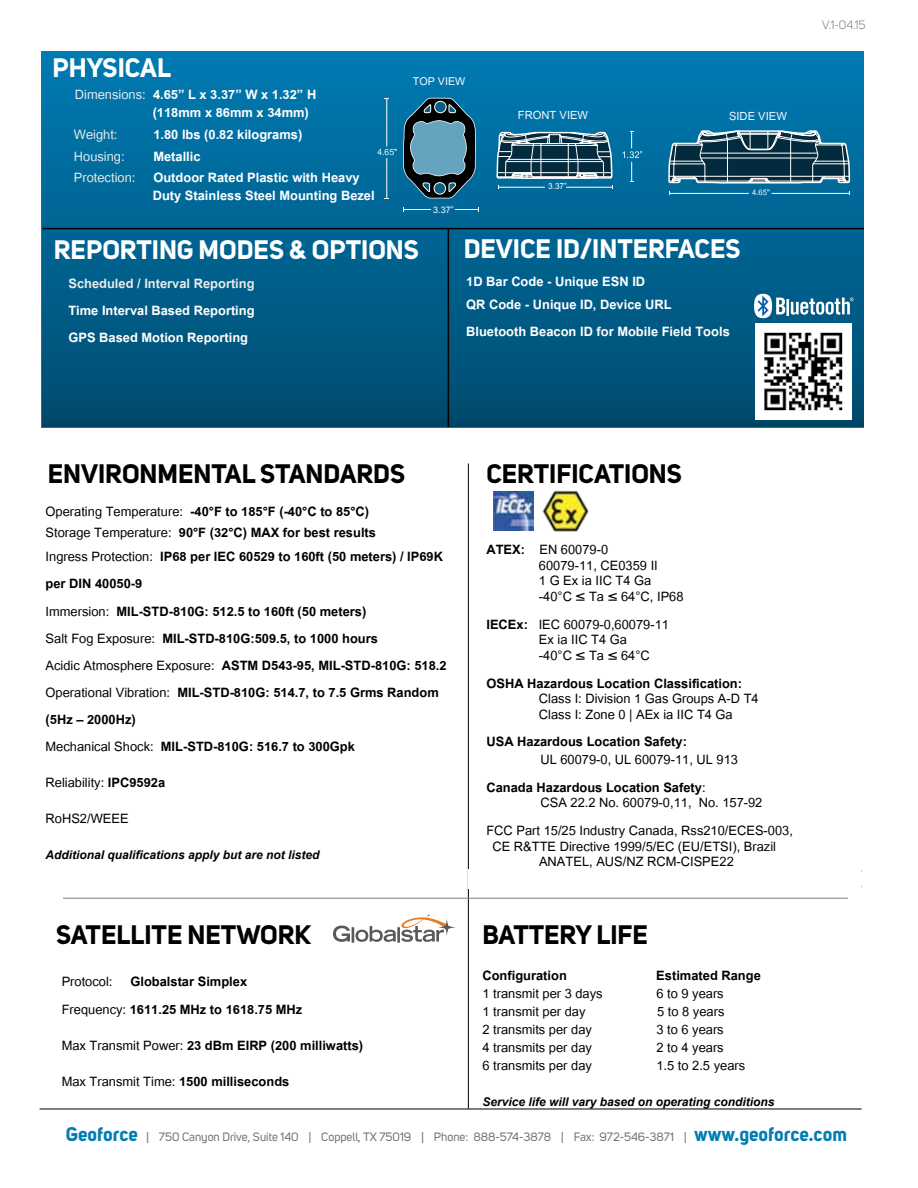
<style>
.page{position:relative;width:918px;height:1188px;background:#fff}
.page>*{position:absolute;margin:0;border:0;box-sizing:border-box;transform-origin:0 0}
.t1{font:700 26.4px "Uni Sans";color:#000}
.t2{font:700 26.4px "Uni Sans";color:#fff}
.t3{font:700 18px/27px "Utsaah";color:#000}
.t4{font:18px/15.6px "Utsaah";color:#000}
.t5{font:700 18px/18px "Utsaah";color:#fff}
.t6{font:700 18px "Utsaah";color:#eaeaea}
.t7{font:18px "Utsaah";color:#eaeaea}
.t8{font:15.6px "Utsaah";color:#f7f7ff}
.t9{font:15px "Utsaah";color:#f7f7ff}
.t10{font:12px "Uni Sans";color:#717171}
.t11{font:italic 700 12px "Arial";color:#000}
.t12{font:12px "Uni Sans";color:#7d7e81}
.t13{font:12px "Utsaah";color:#f7f7ff}
.t14{font:10.8px "Utsaah";color:#f7f7ff}
.t15{font:9px "Arial";color:#fff}
.t16{font:8.25px "Arial";color:#fff}
.s1{font-weight:400;color:#eaeaea}
.s2{font-weight:400}
.s3{font-weight:700}
.s4{font-weight:700;font-size:19.5px;color:#007cb4}
</style>
<div class="page">
<svg style="left:333px;top:914px;width:122px;height:29px"></svg>
<hr style="left:468px;top:463px;width:1px;height:646px;background:#000">
<img style="left:494px;top:491px;width:39px;height:39px">
<img style="left:542px;top:490px;width:47px;height:42px">
<div style="left:42px;top:51px;width:822px;height:376px;background:linear-gradient(to bottom,#007bb3,#014b6e)"></div>
<hr style="left:448px;top:229px;width:1px;height:198px;background:#000">
<hr style="left:42px;top:228px;width:822px;height:1px;background:#000">
<svg style="left:851px;top:298px;width:3px;height:17px"></svg>
<img style="left:755px;top:335px;width:96px;height:84px">
<svg style="left:622px;top:132px;width:20px;height:50px"></svg>
<svg style="left:668px;top:70px;width:183px;height:265px"></svg>
<svg style="left:403px;top:98px;width:73px;height:100px"></svg>
<svg style="left:455px;top:207px;width:24px;height:5px"></svg>
<svg style="left:403px;top:207px;width:28px;height:5px"></svg>
<hr style="left:386px;top:99px;width:1px;height:47px;background:#fff">
<hr style="left:386px;top:158px;width:1px;height:40px;background:#fff">
<svg style="left:496px;top:131px;width:117px;height:197px"></svg>
<hr style="left:499px;top:187px;width:46px;height:1px;background:#fff">
<hr style="left:566px;top:187px;width:46px;height:1px;background:#fff">
<svg style="left:668px;top:130px;width:182px;height:71px"></svg>
<hr style="left:670px;top:193px;width:79px;height:1px;background:#fff">
<hr style="left:772px;top:193px;width:77px;height:1px;background:#fff">
<hr style="left:40px;top:1109px;width:822px;height:1px;background:#000">
<hr style="left:63px;top:898px;width:785px;height:1px;background:#7d7e81">
<h1 class="t2" style="left:52px;top:51px;width:120px">PHYSICAL</h1>
<p class="t5" style="left:153px;top:87px;width:165px;text-indent:-78px"><span class="s1">Dimensions:</span> 4.65” L x 3.37” W x 1.32” H (118mm x 86mm x 34mm)</p>
<p class="t7" style="left:74px;top:126px;width:45px">Weight:</p>
<p class="t5" style="left:153px;top:126px;width:151px">1.80 lbs (0.82 kilograms)</p>
<p class="t7" style="left:74px;top:148px;width:52px">Housing:</p>
<p class="t9" style="left:413px;top:74px;width:54px">TOP VIEW</p>
<p class="t8" style="left:518px;top:108px;width:72px">FRONT VIEW</p>
<p class="t8" style="left:729px;top:109px;width:59px">SIDE VIEW</p>
<p class="t13" style="left:377px;top:147px;width:21px">4.65"</p>
<p class="t5" style="left:74px;top:146px;width:287px;line-height:21.8px;text-indent:80px">Metallic<br><span class="s1">Protection:</span> Outdoor Rated Plastic with Heavy</p>
<p class="t5" style="left:153px;top:188px;width:224px">Duty Stainless Steel Mounting Bezel</p>
<h1 class="t2" style="left:54px;top:233px;width:366px">REPORTING MODES &amp; OPTIONS</h1>
<p class="t6" style="left:68px;top:275px;width:188px">Scheduled / Interval Reporting</p>
<p class="t5" style="left:68px;top:298px;width:188px;line-height:27px">Time Interval Based Reporting<br>GPS Based Motion Reporting</p>
<p class="t16" style="left:548px;top:181px;width:20px">3.37”</p>
<p class="t14" style="left:752px;top:187px;width:19px">4.65"</p>
<p class="t15" style="left:433px;top:204px;width:22px">3.37”</p>
<h1 class="t2" style="left:464px;top:232px;width:278px">DEVICE ID/INTERFACES</h1>
<p class="t5" style="left:466px;top:271px;width:207px;line-height:22.5px">1D Bar Code - Unique ESN ID<br>QR Code - Unique ID, Device URL</p>
<p class="t5" style="left:466px;top:323px;width:265px">Bluetooth Beacon ID for Mobile Field Tools</p>
<p class="t12" style="left:822px;top:18px;width:45px">V.1-04.15</p>
<h1 class="t1" style="left:48px;top:457px;width:359px">ENVIRONMENTAL STANDARDS</h1>
<p class="t3" style="left:46px;top:502px;width:332px;line-height:21px"><span class="s2">Operating Temperature:</span> -40°F to 185°F (-40°C to 85°C)<br><span class="s2">Storage Temperature:</span> 90°F (32°C) MAX for best results</p>
<p class="t3" style="left:46px;top:544px;width:403px"><span class="s2">Ingress Protection:</span> IP68 per IEC 60529 to 160ft (50 meters) / IP69K per DIN 40050-9<br><span class="s2">Immersion:</span> MIL-STD-810G: 512.5 to 160ft (50 meters)<br><span class="s2">Salt Fog Exposure:</span> MIL-STD-810G:509.5, to 1000 hours<br><span class="s2">Acidic Atmosphere Exposure:</span> ASTM D543-95, MIL-STD-810G: 518.2<br><span class="s2">Operational Vibration:</span> MIL-STD-810G: 514.7, to 7.5 Grms Random (5Hz – 2000Hz)<br><span class="s2">Mechanical Shock:</span> MIL-STD-810G: 516.7 to 300Gpk</p>
<p class="t4" style="left:46px;top:766px;width:121px;line-height:36px">Reliability: <span class="s3">IPC9592a<br></span>RoHS2/WEEE</p>
<p class="t11" style="left:46px;top:847px;width:276px">Additional qualifications apply but are not listed</p>
<h1 class="t1" style="left:56px;top:918px;width:257px">SATELLITE NETWORK</h1>
<p class="t3" style="left:62px;top:968px;width:242px;line-height:28.5px"><span class="s2">Protocol:</span> Globalstar Simplex<br><span class="s2">Frequency:</span> 1611.25 MHz to 1618.75 MHz</p>
<p class="t3" style="left:62px;top:1029px;width:303px;line-height:36px"><span class="s2">Max Transmit Power:</span> 23 dBm EIRP (200 milliwatts)<br><span class="s2">Max Transmit Time:</span> 1500 milliseconds</p>
<h1 class="t1" style="left:486px;top:458px;width:197px">CERTIFICATIONS</h1>
<p class="t4" style="left:539px;top:543px;width:146px;text-indent:-53px"><span class="s3">ATEX:</span> EN 60079-0<br>60079-11, CE0359 II<br>1 G Ex ia IIC T4 Ga -40°C ≤ Ta ≤ 64°C, IP68</p>
<p class="t4" style="left:539px;top:618px;width:132px;text-indent:-53px"><span class="s3">IECEx:</span> IEC 60079-0,60079-11<br>Ex ia IIC T4 Ga<br>-40°C ≤ Ta ≤ 64°C</p>
<p class="t3" style="left:486px;top:671px;width:257px">OSHA Hazardous Location Classification:</p>
<p class="t4" style="left:539px;top:692px;width:221px">Class I: Division 1 Gas Groups A-D T4<br>Class I: Zone 0 | AEx ia IIC T4 Ga</p>
<p class="t3" style="left:486px;top:729px;width:202px">USA Hazardous Location Safety:</p>
<p class="t3" style="left:486px;top:747px;width:253px;line-height:27.6px;text-indent:54px"><span class="s2">UL 60079-0, UL 60079-11, UL 913<br></span>Canada Hazardous Location Safety<span class="s2">:</span></p>
<p class="t4" style="left:486px;top:790px;width:308px;line-height:27.6px;text-indent:54px">CSA 22.2 No. 60079-0,11, No. 157-92<br>FCC Part 15/25 Industry Canada, Rss210/ECES-003,</p>
<p class="t4" style="left:492px;top:840px;width:285px;text-align:center">CE R&amp;TTE Directive 1999/5/EC (EU/ETSI), Brazil<br>ANATEL, AUS/NZ RCM-CISPE22</p>
<h1 class="t1" style="left:482px;top:918px;width:167px">BATTERY LIFE</h1>
<p class="t3" style="left:482px;top:963px;width:86px">Configuration</p>
<p class="t3" style="left:656px;top:963px;width:106px">Estimated Range</p>
<p class="t4" style="left:482px;top:987px;width:122px">1 transmit per 3 days</p>
<p class="t4" style="left:656px;top:987px;width:69px">6 to 9 years</p>
<p class="t4" style="left:482px;top:1005px;width:105px">1 transmit per day</p>
<p class="t4" style="left:657px;top:1005px;width:69px">5 to 8 years</p>
<p class="t4" style="left:482px;top:1023px;width:111px">2 transmits per day</p>
<p class="t4" style="left:656px;top:1023px;width:69px">3 to 6 years</p>
<p class="t4" style="left:482px;top:1041px;width:111px">4 transmits per day</p>
<p class="t4" style="left:656px;top:1041px;width:69px">2 to 4 years</p>
<p class="t4" style="left:482px;top:1059px;width:111px">6 transmits per day</p>
<p class="t4" style="left:656px;top:1059px;width:90px">1.5 to 2.5 years</p>
<p class="t11" style="left:482px;top:1094px;width:294px">Service life will vary based on operating conditions</p>
<p class="t10" style="left:66px;top:1130px;width:783px"><span class="s4">Geoforce</span> | 750 Canyon Drive, Suite 140 | Coppell, TX 75019 | Phone: 888-574-3878 | Fax: 972-546-3871 | <span class="s4">www.geoforce.com</span></p>
</div>
